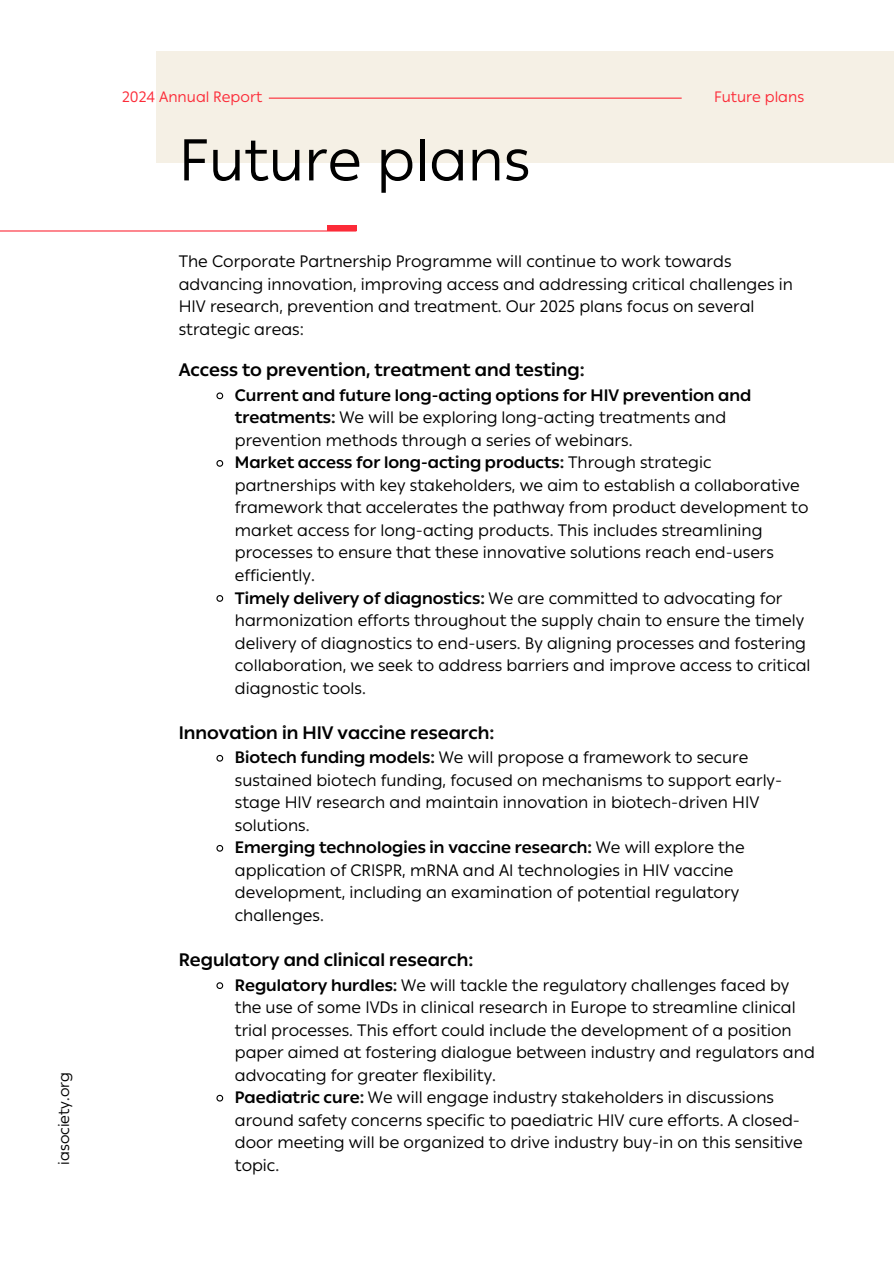
<style>
.page{position:relative;width:894px;height:1264px;background:#fff}
.page>*{position:absolute;margin:0;border:0;box-sizing:border-box;transform-origin:0 0}
.t1{font:58.5px "IAS Ribbon Sans";color:#000}
.t2{font:700 18px "IAS Ribbon Sans";color:#000}
.t3{font:16.5px/22.5px "IAS Ribbon Sans";color:#000}
.t4{font:15px "IAS Ribbon Sans";color:#fc2b38}
.t5{font:15px "IAS Ribbon Sans";color:#000}
.s1{font-weight:700}
</style>
<div class="page">
<hr style="left:0;top:230px;width:356px;height:1px;background:#fc2b38">
<div style="left:327px;top:225px;width:29px;height:5px;background:#fc2b38"></div>
<div style="left:156px;top:51px;width:737px;height:111px;background:#f5f0e5"></div>
<hr style="left:269px;top:98px;width:412px;height:1px;background:#fc2b38">
<svg style="left:216px;top:392px;width:8px;height:8px"></svg>
<svg style="left:216px;top:460px;width:8px;height:7px"></svg>
<svg style="left:216px;top:595px;width:8px;height:7px"></svg>
<svg style="left:216px;top:754px;width:8px;height:8px"></svg>
<svg style="left:216px;top:845px;width:8px;height:7px"></svg>
<svg style="left:216px;top:982px;width:8px;height:7px"></svg>
<svg style="left:216px;top:1094px;width:8px;height:8px"></svg>
<h1 class="t5" style="left:55px;top:1164px;width:94px;rotate:-90deg">iasociety.org</h1>
<p class="t4" style="left:122px;top:88px;width:142px">2024 Annual Report</p>
<p class="t1" style="left:179px;top:125px;width:353px">Future plans</p>
<p class="t4" style="left:714px;top:88px;width:92px">Future plans</p>
<p class="t3" style="left:179px;top:250px;width:615px">The Corporate Partnership Programme will continue to work towards advancing innovation, improving access and addressing critical challenges in HIV research, prevention and treatment. Our 2025 plans focus on several strategic areas:</p>
<p class="t2" style="left:179px;top:359px;width:407px">Access to prevention, treatment and testing:</p>
<h3 class="t3" style="left:235px;top:384px;width:518px"><span class="s1">Current and future long-acting options for HIV prevention and treatments:</span> We will be exploring long-acting treatments and prevention methods through a series of webinars.</h3>
<h2 class="t3" style="left:235px;top:451px;width:575px"><span class="s1">Market access for long-acting products:</span> Through strategic partnerships with key stakeholders, we aim to establish a collaborative framework that accelerates the pathway from product development to market access for long-acting products. This includes streamlining processes to ensure that these innovative solutions reach end-users efficiently.</h2>
<p class="t3" style="left:235px;top:586px;width:577px"><span class="s1">Timely delivery of diagnostics:</span> We are committed to advocating for harmonization efforts throughout the supply chain to ensure the timely delivery of diagnostics to end-users. By aligning processes and fostering collaboration, we seek to address barriers and improve access to critical diagnostic tools.</p>
<p class="t2" style="left:179px;top:721px;width:317px">Innovation in HIV vaccine research:</p>
<p class="t3" style="left:235px;top:746px;width:548px"><span class="s1">Biotech funding models:</span> We will propose a framework to secure sustained biotech funding, focused on mechanisms to support early&shy;stage HIV research and maintain innovation in biotech-driven HIV solutions.</p>
<h2 class="t3" style="left:235px;top:836px;width:511px"><span class="s1">Emerging technologies in vaccine research:</span> We will explore the application of CRISPR, mRNA and AI technologies in HIV vaccine development, including an examination of potential regulatory challenges.</h2>
<p class="t2" style="left:179px;top:948px;width:296px">Regulatory and clinical research:</p>
<p class="t3" style="left:235px;top:973px;width:581px"><span class="s1">Regulatory hurdles:</span> We will tackle the regulatory challenges faced by the use of some IVDs in clinical research in Europe to streamline clinical trial processes. This effort could include the development of a position paper aimed at fostering dialogue between industry and regulators and advocating for greater flexibility.</p>
<h2 class="t3" style="left:235px;top:1086px;width:569px"><span class="s1">Paediatric cure:</span> We will engage industry stakeholders in discussions around safety concerns specific to paediatric HIV cure efforts. A closed&shy;door meeting will be organized to drive industry buy-in on this sensitive topic.</h2>
</div>
